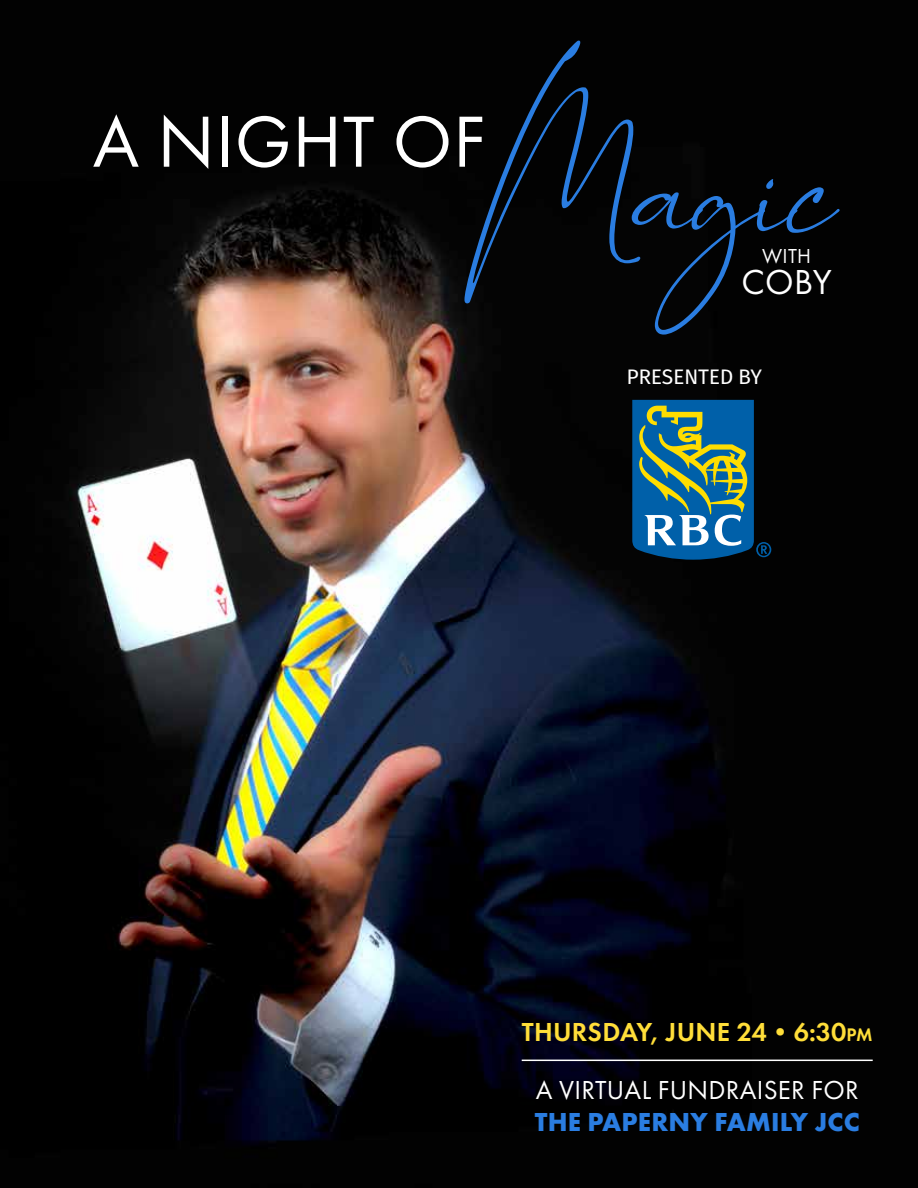
<style>
.page{position:relative;width:918px;height:1188px;background:#fff}
.page>*{position:absolute;margin:0;border:0;box-sizing:border-box;transform-origin:0 0}
.t1{font:italic 82.5px "Romantically";color:#2a7de1}
.t2{font:75px "Futura PT";letter-spacing:.01em;color:#fff}
.t3{font:36px "Futura PT";color:#fff}
.t4{font:600 27px "Futura PT";letter-spacing:.01em;color:#ffde39}
.t5{font:27px "Futura PT";letter-spacing:.01em;color:#fff}
.t6{font:700 27px "Futura PT";letter-spacing:.01em;color:#2a7de1}
.t7{font:21px "Fira Sans OT";letter-spacing:-.015em;color:#fff}
.t8{font:21px "Futura PT";color:#fff}
.s1{font-size:18.9px}
</style>
<div class="page">
<img style="left:0;top:0;width:918px;height:1188px">
<svg style="left:632px;top:400px;width:139px;height:160px;background:#366e7b"></svg>
<hr style="left:522px;top:1060px;width:351px;height:1px;background:#fff">
<h1 class="t1" style="left:480px;top:146px;width:356px">Magic</h1>
<h2 class="t2" style="left:93px;top:97px;width:394px">A NIGHT OF</h2>
<p class="t8" style="left:762px;top:243px;width:50px">WITH</p>
<h3 class="t3" style="left:742px;top:261px;width:92px">COBY</h3>
<p class="t7" style="left:627px;top:362px;width:137px">PRESENTED BY</p>
<p class="t4" style="left:522px;top:1015px;width:352px">THURSDAY, JUNE 24•6:30<span class="s1">pm</span></p>
<p class="t5" style="left:536px;top:1074px;width:324px">A VIRTUAL FUNDRAISER FOR</p>
<p class="t6" style="left:535px;top:1105px;width:326px">THE PAPERNY FAMILY JCC</p>
</div>
